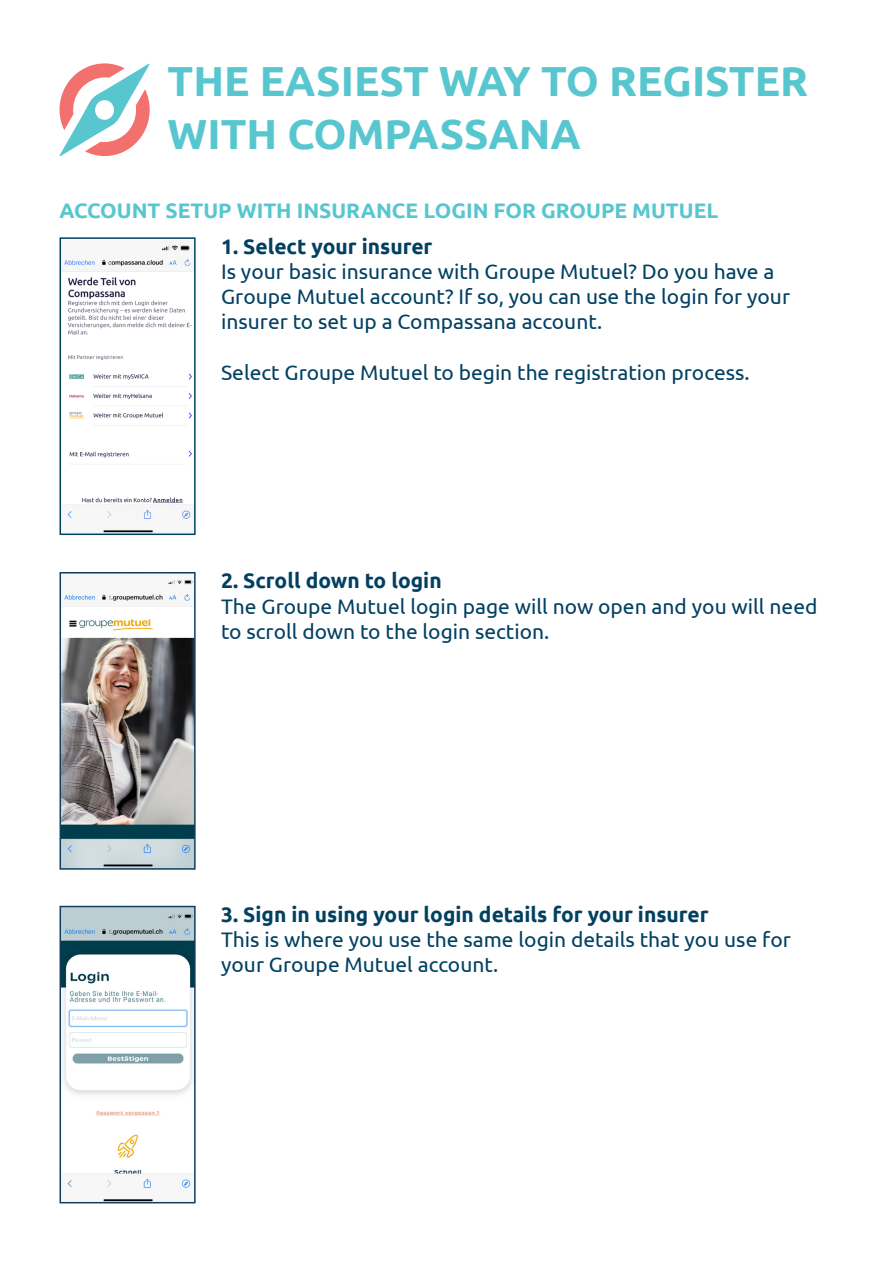
<style>
.page{position:relative;width:893px;height:1263px;background:#fff}
.page>*{position:absolute;margin:0;border:0;box-sizing:border-box;transform-origin:0 0}
.t1{font:700 42px/52.5px "Ubuntu";color:#58c6cf}
.t2{font:21px/25.2px "Ubuntu";color:#024062}
.t3{font:700 21px "Ubuntu";color:#024062}
.t4{font:700 21px "Ubuntu";color:#58c6cf}
</style>
<div class="page">
<svg style="left:59px;top:63px;width:91px;height:93px"></svg>
<img style="left:63px;top:245px;width:130px;height:287px">
<div style="left:60px;top:237px;width:136px;height:298px;border:2px solid #024062"></div>
<img style="left:63px;top:579px;width:130px;height:288px">
<div style="left:60px;top:572px;width:136px;height:298px;border:2px solid #0e3f5e"></div>
<img style="left:63px;top:909px;width:130px;height:291px">
<div style="left:60px;top:906px;width:136px;height:297px;border:2px solid #0e3f5e"></div>
<p class="t1" style="left:168px;top:54px;width:642px">THE EASIEST WAY TO REGISTER<br>WITH COMPASSANA</p>
<p class="t4" style="left:60px;top:197px;width:660px">ACCOUNT SETUP WITH INSURANCE LOGIN FOR GROUPE MUTUEL</p>
<p class="t3" style="left:221px;top:233px;width:213px">1. Select your insurer</p>
<p class="t2" style="left:221px;top:258px;width:555px">Is your basic insurance with Groupe Mutuel? Do you have a</p>
<p class="t2" style="left:221px;top:283px;width:570px">Groupe Mutuel account? If so, you can use the login for your insurer to set up a Compassana account.</p>
<p class="t2" style="left:221px;top:359px;width:530px">Select Groupe Mutuel to begin the registration process.</p>
<p class="t3" style="left:221px;top:568px;width:222px">2. Scroll down to login</p>
<p class="t2" style="left:221px;top:593px;width:598px">The Groupe Mutuel login page will now open and you will need to scroll down to the login section.</p>
<p class="t3" style="left:221px;top:902px;width:489px">3. Sign in using your login details for your insurer</p>
<p class="t2" style="left:221px;top:926px;width:571px">This is where you use the same login details that you use for your Groupe Mutuel account.</p>
</div>
